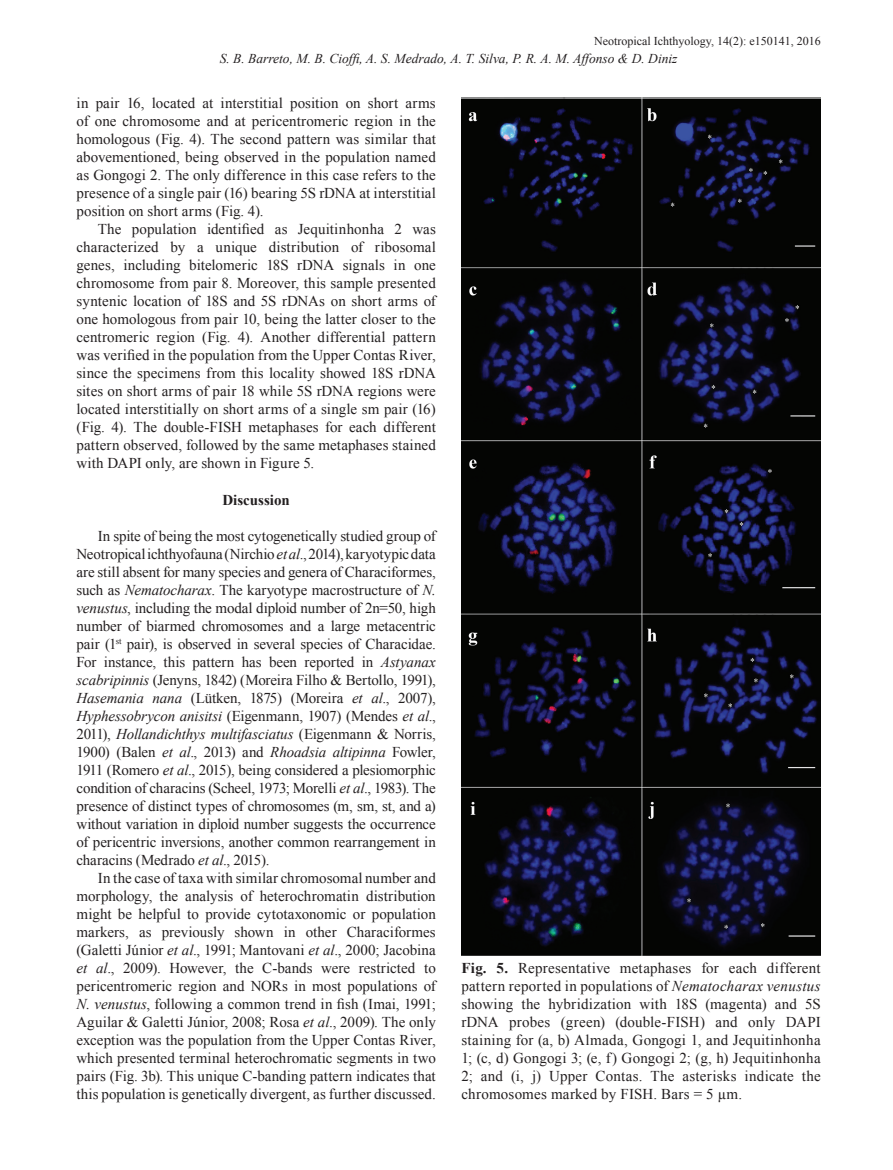
<style>
.page{position:relative;width:893px;height:1170px;background:#fff}
.page>*{position:absolute;margin:0;border:0;box-sizing:border-box;transform-origin:0 0}
.t1{font:15px/18px "Times New Roman";letter-spacing:.005em;color:#231f20;text-align:justify}
.t2{font:700 15px "Times New Roman";color:#231f20}
.t3{font:italic 13.5px "Times New Roman";color:#231f20}
.t4{font:12px "Times New Roman";color:#231f20}
.s1{font-style:italic}
.s2{font-weight:700}
</style>
<div class="page">
<img style="left:461px;top:98px;width:360px;height:857px">
<p class="t4" style="left:594px;top:33px;width:228px">Neotropical Ichthyology, 14(2): e150141, 2016</p>
<p class="t3" style="left:220px;top:49px;width:459px">S. B. Barreto, M. B. Cioffi, A. S. Medrado, A. T. Silva, P. R. A. M. Affonso &amp; D. Diniz</p>
<p class="t1" style="left:77px;top:94px;width:361px">in pair 16, located at interstitial position on short arms of one chromosome and at pericentromeric region in the homologous (Fig. 4). The second pattern was similar that abovementioned, being observed in the population named as Gongogi 2. The only difference in this case refers to the presence of a single pair (16) bearing 5S rDNA at interstitial position on short arms (Fig. 4).</p>
<p class="t1" style="left:77px;top:220px;width:361px;text-indent:21px">The population identified as Jequitinhonha 2 was characterized by a unique distribution of ribosomal genes, including bitelomeric 18S rDNA signals in one chromosome from pair 8. Moreover, this sample presented syntenic location of 18S and 5S rDNAs on short arms of one homologous from pair 10, being the latter closer to the centromeric region (Fig. 4). Another differential pattern was verified in the population from the Upper Contas River, since the specimens from this locality showed 18S rDNA sites on short arms of pair 18 while 5S rDNA regions were located interstitially on short arms of a single sm pair (16) (Fig. 4). The double-FISH metaphases for each different pattern observed, followed by the same metaphases stained with DAPI only, are shown in Figure 5.</p>
<p class="t2" style="left:222px;top:489px;width:69px">Discussion</p>
<p class="t1" style="left:77px;top:527px;width:361px;text-indent:21px">In spite of being the most cytogenetically studied group of Neotropical ichthyofauna (Nirchio <span class="s1">et al</span>., 2014), karyotypic data are still absent for many species and genera of Characiformes, such as <span class="s1">Nematocharax</span>. The karyotype macrostructure of <span class="s1">N. venustus</span>, including the modal diploid number of 2n=50, high number of biarmed chromosomes and a large metacentric pair (1<sup>st</sup> pair), is observed in several species of Characidae.<br>For instance, this pattern has been reported in <span class="s1">Astyanax scabripinnis</span> (Jenyns, 1842) (Moreira Filho &amp; Bertollo, 1991), <span class="s1">Hasemania nana</span> (Lütken, 1875) (Moreira <span class="s1">et al</span>., 2007), <span class="s1">Hyphessobrycon anisitsi</span> (Eigenmann, 1907) (Mendes <span class="s1">et al</span>., 2011), <span class="s1">Hollandichthys multifasciatus</span> (Eigenmann &amp; Norris, 1900) (Balen <span class="s1">et al</span>., 2013) and <span class="s1">Rhoadsia altipinna</span> Fowler, 1911 (Romero <span class="s1">et al</span>., 2015), being considered a plesiomorphic condition of characins (Scheel, 1973; Morelli <span class="s1">et al</span>., 1983). The presence of distinct types of chromosomes (m, sm, st, and a) without variation in diploid number suggests the occurrence of pericentric inversions, another common rearrangement in characins (Medrado <span class="s1">et al</span>., 2015).</p>
<p class="t1" style="left:77px;top:869px;width:361px;text-indent:21px">In the case of taxa with similar chromosomal number and morphology, the analysis of heterochromatin distribution might be helpful to provide cytotaxonomic or population markers, as previously shown in other Characiformes (Galetti Júnior <span class="s1">et al</span>., 1991; Mantovani <span class="s1">et al</span>., 2000; Jacobina <span class="s1">et al</span>., 2009). However, the C-bands were restricted to pericentromeric region and NORs in most populations of <span class="s1">N. venustus</span>, following a common trend in fish (Imai, 1991; Aguilar &amp; Galetti Júnior, 2008; Rosa <span class="s1">et al</span>., 2009). The only exception was the population from the Upper Contas River, which presented terminal heterochromatic segments in two pairs (Fig. 3b). This unique C-banding pattern indicates that this population is genetically divergent, as further discussed.</p>
<p class="t1" style="left:461px;top:958px;width:361px"><span class="s2">Fig. 5.</span> Representative metaphases for each different pattern reported in populations of <span class="s1">Nematocharax venustus </span>showing the hybridization with 18S (magenta) and 5S rDNA probes (green) (double-FISH) and only DAPI staining for (a, b) Almada, Gongogi 1, and Jequitinhonha 1; (c, d) Gongogi 3; (e, f) Gongogi 2; (g, h) Jequitinhonha 2; and (i, j) Upper Contas. The asterisks indicate the chromosomes marked by FISH. Bars = 5 µm.</p>
</div>
